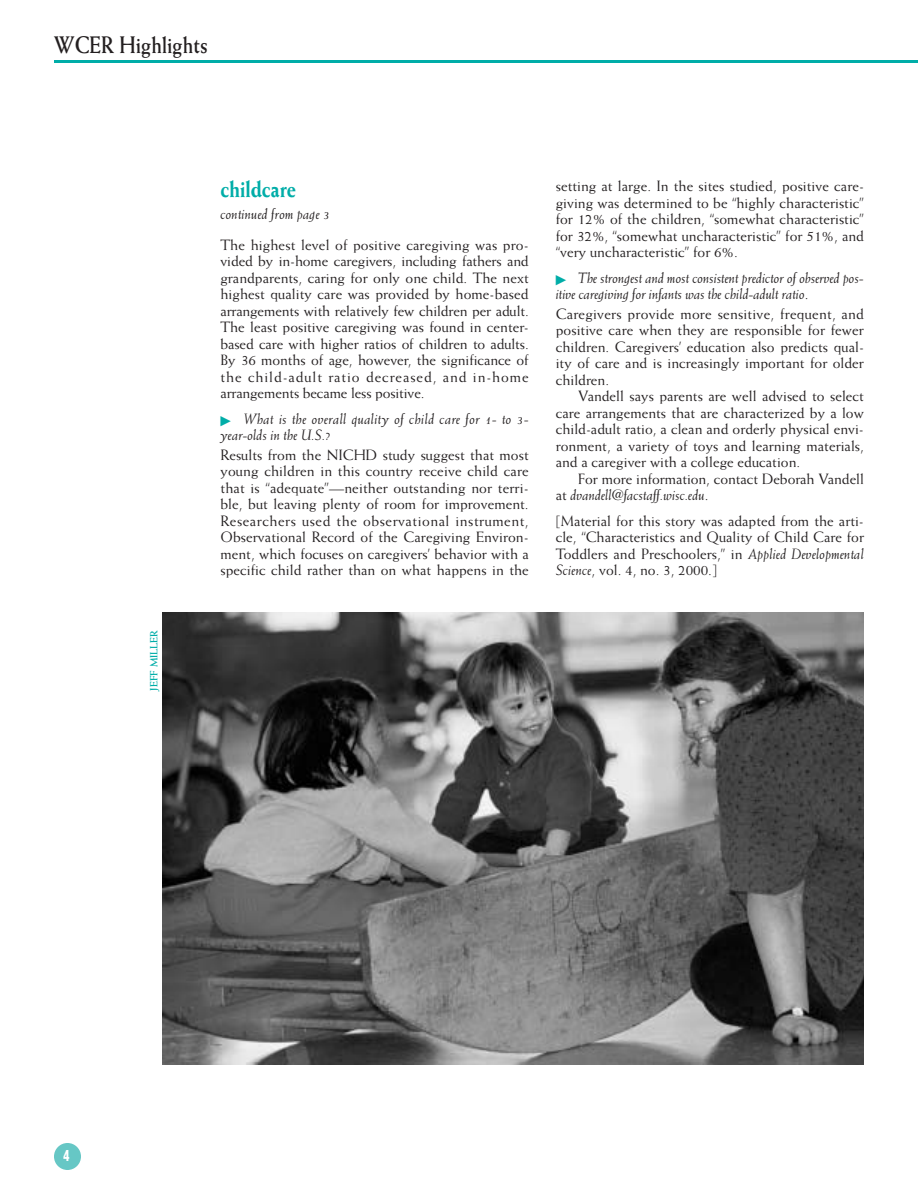
<style>
.page{position:relative;width:918px;height:1188px;background:#fff}
.page>*{position:absolute;margin:0;border:0;box-sizing:border-box;transform-origin:0 0}
.t1{font:700 24px "Weiss";color:#231f20;scale:.85 1}
.t2{font:800 24px "Weiss";color:#00ada8;scale:.8 1}
.t3{font:15px/16.5px "Weiss";color:#231f20;text-align:justify}
.t4{font:italic 15px/16.5px "Weiss";letter-spacing:-.01em;color:#231f20}
.t5{font:italic 15px/16.5px "Weiss";letter-spacing:.01em;color:#231f20}
.t6{font:900 condensed 15px "Helvetica";color:#fff;scale:.8 1}
.t7{font:700 10.5px "Weiss";color:#00ada8}
.s1{font-style:normal}
.s2{font-style:italic}
</style>
<div class="page">
<div style="left:54px;top:1143px;width:27px;height:27px;background:#66c7c5;border-radius:50%"></div>
<hr style="left:54px;top:60px;width:864px;height:3px;background:#00ada8">
<img style="left:162px;top:612px;width:702px;height:452px">
<h1 class="t1" style="left:54px;top:36px;width:182px">WCER Highlights</h1>
<p class="t7" style="left:150px;top:691px;width:62px;rotate:-90deg">JEFF MILLER</p>
<h1 class="t2" style="left:220px;top:180px;width:96px">childcare</h1>
<p class="t4" style="left:220px;top:207px;width:111px">continued from page 3</p>
<p class="t3" style="left:220px;top:237px;width:310px">The highest level of positive caregiving was pro&shy;vided by in-home caregivers, including fathers and grandparents, caring for only one child. The next highest quality care was provided by home-based arrangements with relatively few children per adult.<br>The least positive caregiving was found in center&shy;based care with higher ratios of children to adults.<br>By 36 months of age, however, the significance of the child-adult ratio decreased, and in-home arrangements became less positive.</p>
<p class="t5" style="left:220px;top:411px;width:310px;text-indent:22px">What is the overall quality of child care for 1- to 3- year-olds in the U.S.?</p>
<p class="t3" style="left:220px;top:447px;width:310px">Results from the NICHD study suggest that most young children in this country receive child care that is “adequate”—neither outstanding nor terri&shy;ble, but leaving plenty of room for improvement.<br>Researchers used the observational instrument, Observational Record of the Caregiving Environ&shy;ment, which focuses on caregivers’ behavior with a specific child rather than on what happens in the</p>
<p class="t3" style="left:556px;top:179px;width:310px">setting at large. In the sites studied, positive care&shy;giving was determined to be “highly characteristic” for 12% of the children, “somewhat characteristic” for 32%, “somewhat uncharacteristic” for 51%, and “very uncharacteristic” for 6%.</p>
<p class="t4" style="left:556px;top:270px;width:310px;text-indent:22px">The strongest and most consistent predictor of observed pos&shy;itive caregiving for infants was the child-adult ratio<span class="s1">.</span></p>
<p class="t3" style="left:556px;top:306px;width:310px">Caregivers provide more sensitive, frequent, and positive care when they are responsible for fewer children. Caregivers’ education also predicts qual&shy;ity of care and is increasingly important for older children.</p>
<p class="t3" style="left:556px;top:389px;width:310px;text-indent:22px">Vandell says parents are well advised to select care arrangements that are characterized by a low child-adult ratio, a clean and orderly physical envi&shy;ronment, a variety of toys and learning materials, and a caregiver with a college education.</p>
<p class="t3" style="left:556px;top:471px;width:310px;text-indent:22px">For more information, contact Deborah Vandell at <span class="s2">dvandell@facstaff.wisc.edu</span>.</p>
<p class="t3" style="left:556px;top:513px;width:310px">[Material for this story was adapted from the arti&shy;cle, “Characteristics and Quality of Child Care for Toddlers and Preschoolers,” in <span class="s2">Applied Developmental Science</span>, vol. 4, no. 3, 2000.]</p>
<p class="t6" style="left:63px;top:1149px;width:9px">4</p>
</div>
